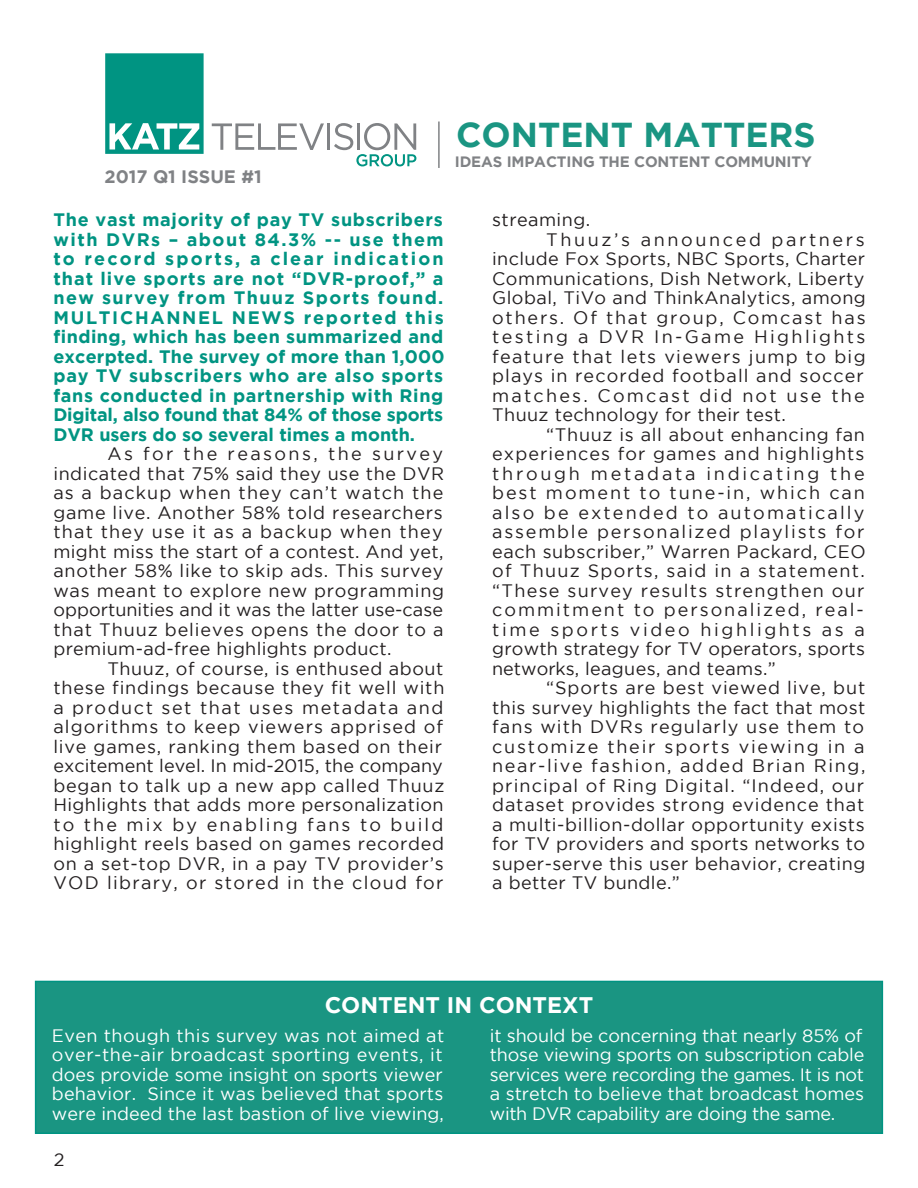
<style>
.page{position:relative;width:918px;height:1188px;background:#fff}
.page>*{position:absolute;margin:0;border:0;box-sizing:border-box;transform-origin:0 0}
.t1{font:700 34.5px "Gotham";color:#1a9582}
.t2{font:700 22.5px "Gotham";color:#fff}
.t3{font:18px/19.5px "Gotham";letter-spacing:.035em;color:#231f20;text-align:justify}
.t4{font:700 18px/19.5px "Gotham";color:#009482;text-align:justify}
.t5{font:18px/19.5px "Gotham";color:#fff;text-align:justify}
.t6{font:700 18px "Gotham";color:#808285}
.t7{font:700 15px "Gotham";letter-spacing:-.01em;color:#808285}
</style>
<div class="page">
<div style="left:35px;top:981px;width:848px;height:153px;background:#1a9582;border:2px solid #009482"></div>
<svg style="left:212px;top:123px;width:112px;height:27px"></svg>
<hr style="left:327px;top:123px;width:3px;height:27px;background:#808285">
<svg style="left:334px;top:123px;width:82px;height:43px"></svg>
<svg style="left:105px;top:53px;width:99px;height:101px;background:#21a192"></svg>
<hr style="left:438px;top:122px;width:2px;height:46px;background:#808285">
<p class="t6" style="left:105px;top:166px;width:159px">2017 Q1 ISSUE #1</p>
<p class="t4" style="left:53px;top:210px;width:393px">The vast majority of pay TV subscribers with DVRs – about 84.3% -- use them to record sports, a clear indication that live sports are not “DVR-proof,” a new survey from Thuuz Sports found.<br>MULTICHANNEL NEWS reported this finding, which has been summarized and excerpted. The survey of more than 1,000 pay TV subscribers who are also sports fans conducted in partnership with Ring Digital, also found that 84% of those sports DVR users do so several times a month.</p>
<p class="t3" style="left:53px;top:444px;width:392px;text-indent:54px">As for the reasons, the survey indicated that 75% said they use the DVR as a backup when they can’t watch the game live. Another 58% told researchers that they use it as a backup when they might miss the start of a contest. And yet, another 58% like to skip ads. This survey was meant to explore new programming opportunities and it was the latter use-case that Thuuz believes opens the door to a premium-ad-free highlights product.</p>
<p class="t3" style="left:53px;top:658px;width:393px;text-align:left;text-indent:54px">Thuuz, of course, is enthused about these findings because they fit well with a product set that uses metadata and algorithms to keep viewers apprised of live games, ranking them based on their excitement level. In mid-2015, the company began to talk up a new app called Thuuz Highlights that adds more personalization to the mix by enabling fans to build highlight reels based on games recorded on a set-top DVR, in a pay TV provider’s VOD library, or stored in the cloud for</p>
<p class="t1" style="left:456px;top:115px;width:361px">CONTENT MATTERS</p>
<p class="t7" style="left:455px;top:153px;width:358px">IDEAS IMPACTING THE CONTENT COMMUNITY</p>
<p class="t3" style="left:492px;top:210px;width:99px">streaming.</p>
<p class="t3" style="left:492px;top:229px;width:375px;text-indent:54px">Thuuz’s announced partners include Fox Sports, NBC Sports, Charter Communications, Dish Network, Liberty Global, TiVo and ThinkAnalytics, among others. Of that group, Comcast has testing a DVR In-Game Highlights feature that lets viewers jump to big plays in recorded football and soccer matches. Comcast did not use the Thuuz technology for their test.</p>
<p class="t3" style="left:492px;top:424px;width:375px;text-indent:54px">“Thuuz is all about enhancing fan experiences for games and highlights through metadata indicating the best moment to tune-in, which can also be extended to automatically assemble personalized playlists for each subscriber,” Warren Packard, CEO of Thuuz Sports, said in a statement. “These survey results strengthen our commitment to personalized, real&shy;time sports video highlights as a growth strategy for TV operators, sports networks, leagues, and teams.”</p>
<p class="t3" style="left:492px;top:678px;width:375px;text-indent:54px">“Sports are best viewed live, but this survey highlights the fact that most fans with DVRs regularly use them to customize their sports viewing in a near-live fashion, added Brian Ring, principal of Ring Digital. “Indeed, our dataset provides strong evidence that a multi-billion-dollar opportunity exists for TV providers and sports networks to super-serve this user behavior, creating a better TV bundle.”</p>
<p class="t2" style="left:325px;top:992px;width:270px">CONTENT IN CONTEXT</p>
<p class="t5" style="left:52px;top:1025px;width:394px">Even though this survey was not aimed at over-the-air broadcast sporting events, it does provide some insight on sports viewer behavior. Since it was believed that sports were indeed the last bastion of live viewing,</p>
<p class="t5" style="left:490px;top:1025px;width:376px">it should be concerning that nearly 85% of those viewing sports on subscription cable services were recording the games. It is not a stretch to believe that broadcast homes with DVR capability are doing the same.</p>
<p class="t3" style="left:54px;top:1149px;width:12px">2</p>
</div>
